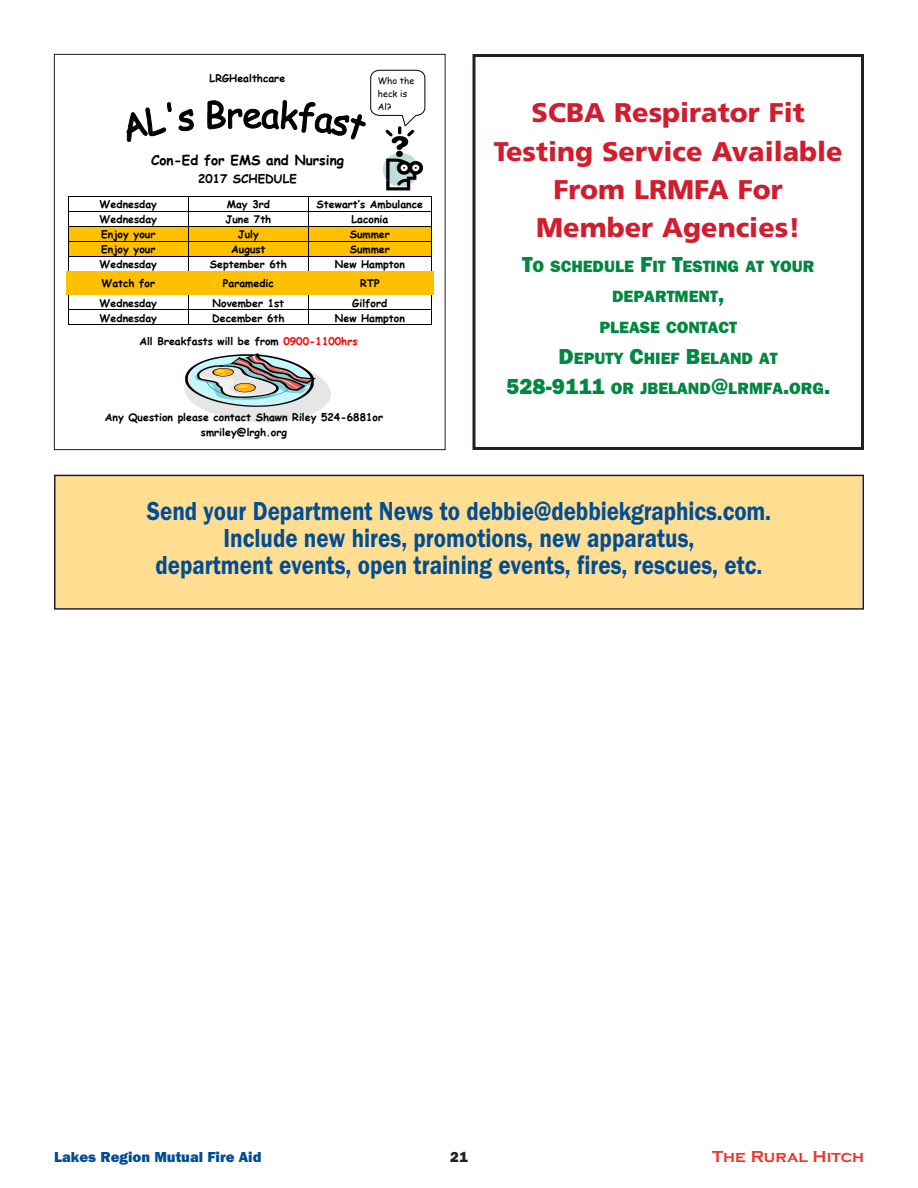
<style>
.page{position:relative;width:918px;height:1188px;background:#fff}
.page>*{position:absolute;margin:0;border:0;box-sizing:border-box;transform-origin:0 0}
.t1{font:27px/27px "Franklin Gothic URW Dem";color:#014d95;text-align:center;scale:.85 1}
.t2{font:900 27px/38.1px "Frutiger";color:#d11d2e;text-align:center}
.t3{font:16.8px/30.6px "Franklin Gothic URW Hea";color:#008740;text-align:center}
.t4{font:700 16.5px "Copperplate Gothic";color:#ee3529}
.t5{font:15px "Franklin Gothic URW Hea";color:#014d95}
.t6{font:15px "Franklin Gothic URW Hea";color:#231f20}
.t7{font:700 13.5px "Comic Sans MS";color:#000}
.t8{font:700 11.85px "Comic Sans MS";letter-spacing:.005em;color:#000}
.t9{font:700 10.5px/14.7px "Comic Sans MS";letter-spacing:.005em;color:#000;text-align:center}
.t10{font:9px/12.6px "Comic Sans MS";color:#000}
.s1{color:#f00}
.s2{font-size:22.5px}
</style>
<div class="page">
<div style="left:472px;top:54px;width:392px;height:396px;border:3px solid #231f20"></div>
<div style="left:56px;top:476px;width:806px;height:132px;background:#ffdd91"></div>
<div style="left:54px;top:475px;width:810px;height:135px;border:2px solid #231f20"></div>
<svg style="left:184px;top:353px;width:147px;height:69px"></svg>
<hr style="left:68px;top:196px;width:120px;height:1px;background:#000">
<hr style="left:189px;top:196px;width:119px;height:1px;background:#000">
<hr style="left:309px;top:196px;width:122px;height:1px;background:#000">
<hr style="left:68px;top:211px;width:120px;height:1px;background:#000">
<hr style="left:189px;top:211px;width:119px;height:1px;background:#000">
<hr style="left:309px;top:211px;width:122px;height:1px;background:#000">
<div style="left:69px;top:227px;width:119px;height:14px;background:#ffc000"></div>
<div style="left:189px;top:227px;width:119px;height:14px;background:#ffc000"></div>
<div style="left:309px;top:227px;width:122px;height:14px;background:#ffc000"></div>
<hr style="left:68px;top:226px;width:120px;height:1px;background:#000">
<hr style="left:189px;top:226px;width:119px;height:1px;background:#000">
<hr style="left:309px;top:226px;width:122px;height:1px;background:#000">
<div style="left:69px;top:242px;width:119px;height:14px;background:#ffc000"></div>
<div style="left:189px;top:242px;width:119px;height:14px;background:#ffc000"></div>
<div style="left:309px;top:242px;width:122px;height:14px;background:#ffc000"></div>
<hr style="left:68px;top:241px;width:120px;height:1px;background:#000">
<hr style="left:189px;top:241px;width:119px;height:1px;background:#000">
<hr style="left:309px;top:241px;width:122px;height:1px;background:#000">
<hr style="left:68px;top:256px;width:120px;height:1px;background:#000">
<hr style="left:189px;top:256px;width:119px;height:1px;background:#000">
<hr style="left:309px;top:256px;width:122px;height:1px;background:#000">
<div style="left:71px;top:276px;width:117px;height:14px;background:#ffc000"></div>
<div style="left:188px;top:276px;width:121px;height:14px;background:#ffc000"></div>
<div style="left:309px;top:276px;width:120px;height:14px;background:#ffc000"></div>
<svg style="left:66px;top:197px;width:9px;height:79px"></svg>
<div style="left:75px;top:271px;width:113px;height:5px;background:#ffc000"></div>
<svg style="left:188px;top:196px;width:5px;height:80px"></svg>
<div style="left:193px;top:271px;width:115px;height:5px;background:#ffc000"></div>
<svg style="left:308px;top:196px;width:5px;height:80px"></svg>
<div style="left:313px;top:271px;width:116px;height:5px;background:#ffc000"></div>
<svg style="left:429px;top:196px;width:5px;height:80px"></svg>
<hr style="left:66px;top:276px;width:4px;height:14px;background:#ffc000">
<div style="left:429px;top:276px;width:5px;height:14px;background:#ffc000"></div>
<div style="left:75px;top:290px;width:113px;height:5px;background:#ffc000"></div>
<div style="left:193px;top:290px;width:115px;height:5px;background:#ffc000"></div>
<div style="left:313px;top:290px;width:116px;height:5px;background:#ffc000"></div>
<hr style="left:68px;top:310px;width:120px;height:1px;background:#000">
<hr style="left:189px;top:310px;width:119px;height:1px;background:#000">
<hr style="left:309px;top:310px;width:122px;height:1px;background:#000">
<svg style="left:66px;top:290px;width:9px;height:35px"></svg>
<hr style="left:68px;top:325px;width:120px;height:1px;background:#000">
<svg style="left:188px;top:290px;width:5px;height:35px"></svg>
<hr style="left:189px;top:325px;width:119px;height:1px;background:#000">
<svg style="left:308px;top:290px;width:5px;height:35px"></svg>
<hr style="left:309px;top:325px;width:122px;height:1px;background:#000">
<svg style="left:429px;top:290px;width:5px;height:36px"></svg>
<svg style="left:127px;top:70px;width:298px;height:120px"></svg>
<div style="left:54px;top:54px;width:392px;height:396px;border:1px solid #231f20"></div>
<p class="t9" style="left:210px;top:71px;width:77px">LRGHealthcare</p>
<p class="t10" style="left:378px;top:74px;width:38px">Who the heck is<br>Al?</p>
<p class="t7" style="left:151px;top:150px;width:194px">Con-Ed for EMS and Nursing</p>
<p class="t8" style="left:198px;top:170px;width:100px">2017 SCHEDULE</p>
<p class="t9" style="left:100px;top:196px;width:59px">Wednesday</p>
<p class="t9" style="left:227px;top:196px;width:45px">May 3rd</p>
<p class="t9" style="left:317px;top:196px;width:108px">Stewart’s Ambulance</p>
<p class="t9" style="left:100px;top:211px;width:59px">Wednesday</p>
<p class="t9" style="left:225px;top:211px;width:47px">June 7th</p>
<p class="t9" style="left:351px;top:211px;width:38px">Laconia</p>
<p class="t9" style="left:101px;top:226px;width:56px">Enjoy your</p>
<p class="t9" style="left:238px;top:226px;width:23px">July</p>
<p class="t9" style="left:350px;top:226px;width:42px">Summer</p>
<p class="t9" style="left:101px;top:241px;width:56px">Enjoy your</p>
<p class="t9" style="left:231px;top:241px;width:36px">August</p>
<p class="t9" style="left:350px;top:241px;width:42px">Summer</p>
<p class="t9" style="left:100px;top:257px;width:59px">Wednesday</p>
<p class="t9" style="left:210px;top:257px;width:79px">September 6th</p>
<p class="t9" style="left:335px;top:257px;width:71px">New Hampton</p>
<p class="t9" style="left:101px;top:276px;width:55px">Watch for</p>
<p class="t9" style="left:223px;top:276px;width:52px">Paramedic</p>
<p class="t9" style="left:360px;top:276px;width:21px">RTP</p>
<p class="t9" style="left:100px;top:295px;width:59px">Wednesday</p>
<p class="t9" style="left:213px;top:295px;width:73px">November 1st</p>
<p class="t9" style="left:352px;top:295px;width:37px">Gilford</p>
<p class="t9" style="left:100px;top:310px;width:59px">Wednesday</p>
<p class="t9" style="left:212px;top:310px;width:74px">December 6th</p>
<p class="t9" style="left:335px;top:310px;width:71px">New Hampton</p>
<p class="t9" style="left:139px;top:334px;width:220px">All Breakfasts will be from <span class="s1">0900-1100hrs</span></p>
<p class="t9" style="left:105px;top:409px;width:280px">Any Question please contact Shawn Riley 524-6881or smriley@lrgh.org</p>
<h1 class="t2" style="left:494px;top:96px;width:351px">SCBA Respirator Fit<br>Testing Service Available<br>From LRMFA For<br>Member Agencies!</h1>
<h2 class="t3" style="left:506px;top:251px;width:326px"><span class="s2">T</span>O SCHEDULE <span class="s2">F</span>IT <span class="s2">T</span>ESTING AT YOUR<br>DEPARTMENT<span class="s2">,<br></span>PLEASE CONTACT<br><span class="s2">D</span>EPUTY <span class="s2">C</span>HIEF <span class="s2">B</span>ELAND AT<br><span class="s2">528-9111</span> OR JBELAND<span class="s2">@</span>LRMFA<span class="s2">.</span>ORG<span class="s2">.</span></h2>
<h1 class="t1" style="left:147px;top:497px;width:736px">Send your Department News to debbie@debbiekgraphics.com.<br>Include new hires, promotions, new apparatus,<br>department events, open training events, fires, rescues, etc.</h1>
<h3 class="t5" style="left:54px;top:1148px;width:209px">Lakes Region Mutual Fire Aid</h3>
<h3 class="t6" style="left:450px;top:1148px;width:19px">21</h3>
<h3 class="t4" style="left:712px;top:1147px;width:153px">The Rural Hitch</h3>
</div>
